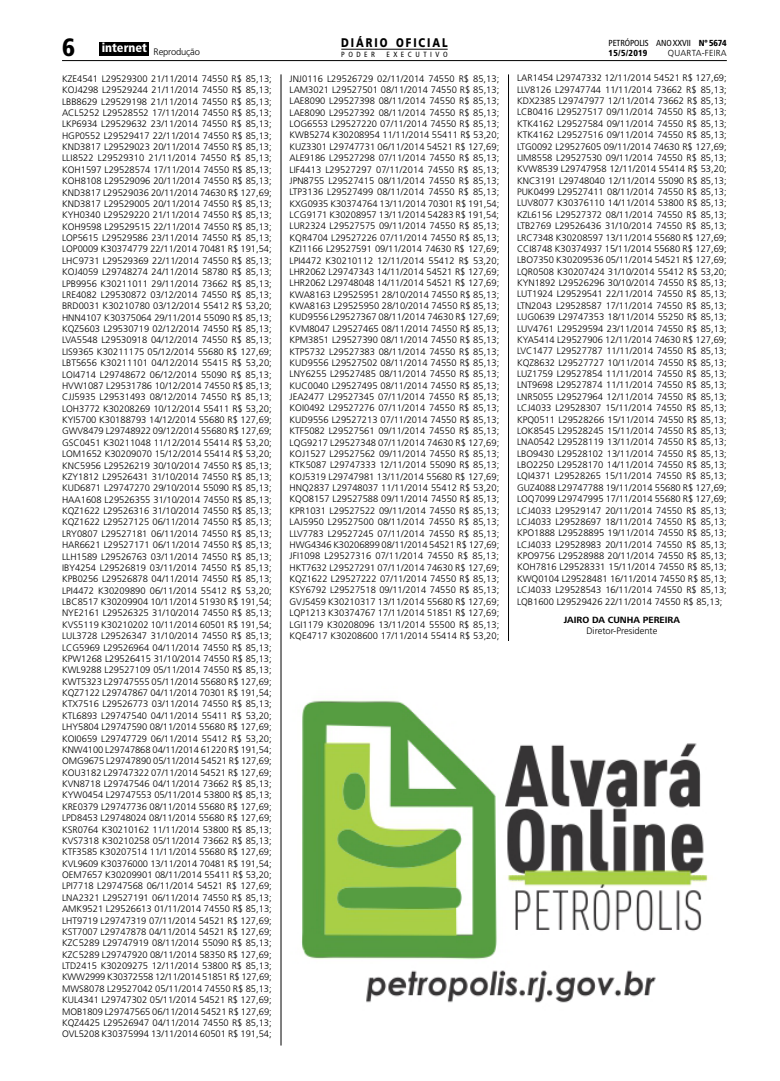
<style>
.page{position:relative;width:780px;height:1081px;background:#fff}
.page>*{position:absolute;margin:0;border:0;box-sizing:border-box;transform-origin:0 0}
.t1{font:900 condensed 25px "Frutiger";color:#000}
.t2{font:900 12.5px "Frutiger";letter-spacing:.19em;color:#000;scale:.8 1}
.t3{font:900 condensed 12.5px "Frutiger";color:#fff}
.t4{font:300 9.38px/11.4px "Frutiger";color:#000;text-align:justify}
.t5{font:700 9.38px "Frutiger Next LT";color:#000}
.t6{font:300 9.38px "Frutiger";letter-spacing:-.02em;color:#000}
.t7{font:condensed 8.75px "Frutiger";letter-spacing:-.015em;color:#000}
.t8{font:300 8.75px "Frutiger";letter-spacing:.025em;color:#000}
.t9{font:900 condensed 8.75px "Frutiger";letter-spacing:.025em;color:#000}
.t10{font:condensed 7.5px "Frutiger";letter-spacing:.465em;color:#000}
.s1{font-weight:900}
</style>
<div class="page">
<hr style="left:508px;top:74px;width:1px;height:971px;background:#000">
<hr style="left:281px;top:74px;width:1px;height:971px;background:#000">
<hr style="left:62px;top:60px;width:664px;height:1px;background:#000">
<hr style="left:341px;top:49px;width:106px;height:1px;background:#000">
<div style="left:99px;top:43px;width:50px;height:13px;background:#000"></div>
<div style="left:289px;top:641px;width:437px;height:404px;background:#fff"></div>
<img style="left:302px;top:700px;width:406px;height:303px">
<h2 class="t2" style="left:341px;top:35px;width:134px">DIÁRIO OFICIAL</h2>
<p class="t7" style="left:608px;top:37px;width:120px">PETRÓPOLIS ANO XXVII <span class="s1">Nº 5674</span></p>
<h1 class="t1" style="left:62px;top:32px;width:15px">6</h1>
<h2 class="t3" style="left:102px;top:40px;width:47px">internet</h2>
<p class="t4" style="left:62px;top:73px;width:211px">KZE4541 L29529300 21/11/2014 74550 R$ 85,13; KOJ4298 L29529244 21/11/2014 74550 R$ 85,13; LBB8629 L29529198 21/11/2014 74550 R$ 85,13; ACL5252 L29528552 17/11/2014 74550 R$ 85,13; LKP6934 L29529632 23/11/2014 74550 R$ 85,13; HGP0552 L29529417 22/11/2014 74550 R$ 85,13; KND3817 L29529023 20/11/2014 74550 R$ 85,13; LLI8522 L29529310 21/11/2014 74550 R$ 85,13; KOH1597 L29528574 17/11/2014 74550 R$ 85,13; KOH8108 L29529096 20/11/2014 74550 R$ 85,13; KND3817 L29529036 20/11/2014 74630 R$ 127,69; KND3817 L29529005 20/11/2014 74550 R$ 85,13; KYH0340 L29529220 21/11/2014 74550 R$ 85,13; KOH9598 L29529515 22/11/2014 74550 R$ 85,13; LOP5615 L29529586 23/11/2014 74550 R$ 85,13; LOP0009 K30374779 22/11/2014 70481 R$ 191,54; LHC9731 L29529369 22/11/2014 74550 R$ 85,13; KOJ4059 L29748274 24/11/2014 58780 R$ 85,13; LPB9956 K30211011 29/11/2014 73662 R$ 85,13; LRE4082 L29530872 03/12/2014 74550 R$ 85,13; BRD0031 K30210780 03/12/2014 55412 R$ 53,20; HNN4107 K30375064 29/11/2014 55090 R$ 85,13; KQZ5603 L29530719 02/12/2014 74550 R$ 85,13; LVA5548 L29530918 04/12/2014 74550 R$ 85,13; LIS9365 K30211175 05/12/2014 55680 R$ 127,69; LBT5656 K30211101 04/12/2014 55415 R$ 53,20; LOI4714 L29748672 06/12/2014 55090 R$ 85,13; HVW1087 L29531786 10/12/2014 74550 R$ 85,13; CJJ5935 L29531493 08/12/2014 74550 R$ 85,13; LOH3772 K30208269 10/12/2014 55411 R$ 53,20; KYI5700 K30188793 14/12/2014 55680 R$ 127,69; GWV8479 L29748922 09/12/2014 55680 R$ 127,69; GSC0451 K30211048 11/12/2014 55414 R$ 53,20; LOM1652 K30209070 15/12/2014 55414 R$ 53,20; KNC5956 L29526219 30/10/2014 74550 R$ 85,13; KZY1812 L29526431 31/10/2014 74550 R$ 85,13; KUD6871 L29747270 29/10/2014 55090 R$ 85,13; HAA1608 L29526355 31/10/2014 74550 R$ 85,13; KQZ1622 L29526316 31/10/2014 74550 R$ 85,13; KQZ1622 L29527125 06/11/2014 74550 R$ 85,13; LRY0807 L29527181 06/11/2014 74550 R$ 85,13; HAR6621 L29527171 06/11/2014 74550 R$ 85,13; LLH1589 L29526763 03/11/2014 74550 R$ 85,13; IBY4254 L29526819 03/11/2014 74550 R$ 85,13; KPB0256 L29526878 04/11/2014 74550 R$ 85,13; LPI4472 K30209890 06/11/2014 55412 R$ 53,20; LBC8517 K30209904 10/11/2014 51930 R$ 191,54; NYE2161 L29526325 31/10/2014 74550 R$ 85,13; KVS5119 K30210202 10/11/2014 60501 R$ 191,54; LUL3728 L29526347 31/10/2014 74550 R$ 85,13; LCG5969 L29526964 04/11/2014 74550 R$ 85,13; KPW1268 L29526415 31/10/2014 74550 R$ 85,13; KWL9288 L29527109 05/11/2014 74550 R$ 85,13; KWT5323 L29747555 05/11/2014 55680 R$ 127,69; KQZ7122 L29747867 04/11/2014 70301 R$ 191,54; KTX7516 L29526773 03/11/2014 74550 R$ 85,13; KTL6893 L29747540 04/11/2014 55411 R$ 53,20; LHY5804 L29747590 08/11/2014 55680 R$ 127,69; KOI0659 L29747729 06/11/2014 55412 R$ 53,20; KNW4100 L29747868 04/11/2014 61220 R$ 191,54; OMG9675 L29747890 05/11/2014 54521 R$ 127,69; KOU3182 L29747322 07/11/2014 54521 R$ 127,69; KVN8718 L29747546 04/11/2014 73662 R$ 85,13; KYW0454 L29747553 05/11/2014 53800 R$ 85,13; KRE0379 L29747736 08/11/2014 55680 R$ 127,69; LPD8453 L29748024 08/11/2014 55680 R$ 127,69; KSR0764 K30210162 11/11/2014 53800 R$ 85,13; KVS7318 K30210258 05/11/2014 73662 R$ 85,13; KTF3585 K30207514 11/11/2014 55680 R$ 127,69; KVL9609 K30376000 13/11/2014 70481 R$ 191,54; OEM7657 K30209901 08/11/2014 55411 R$ 53,20; LPI7718 L29747568 06/11/2014 54521 R$ 127,69; LNA2321 L29527191 06/11/2014 74550 R$ 85,13; AMK9521 L29526613 01/11/2014 74550 R$ 85,13; LHT9719 L29747319 07/11/2014 54521 R$ 127,69; KST7007 L29747878 04/11/2014 54521 R$ 127,69; KZC5289 L29747919 08/11/2014 55090 R$ 85,13; KZC5289 L29747920 08/11/2014 58350 R$ 127,69; LTD2415 K30209275 12/11/2014 53800 R$ 85,13; KWW2999 K30372558 12/11/2014 51851 R$ 127,69; MWS8078 L29527042 05/11/2014 74550 R$ 85,13; KUL4341 L29747302 05/11/2014 54521 R$ 127,69; MOB1809 L29747565 06/11/2014 54521 R$ 127,69; KQZ4425 L29526947 04/11/2014 74550 R$ 85,13; OVL5208 K30375994 13/11/2014 60501 R$ 191,54;</p>
<p class="t4" style="left:289px;top:73px;width:211px">JNJ0116 L29526729 02/11/2014 74550 R$ 85,13; LAM3021 L29527501 08/11/2014 74550 R$ 85,13; LAE8090 L29527398 08/11/2014 74550 R$ 85,13; LAE8090 L29527392 08/11/2014 74550 R$ 85,13; LOG6553 L29527220 07/11/2014 74550 R$ 85,13; KWB5274 K30208954 11/11/2014 55411 R$ 53,20; KUZ3301 L29747731 06/11/2014 54521 R$ 127,69; ALE9186 L29527298 07/11/2014 74550 R$ 85,13; LIF4413 L29527297 07/11/2014 74550 R$ 85,13; JPN8755 L29527415 08/11/2014 74550 R$ 85,13; LTP3136 L29527499 08/11/2014 74550 R$ 85,13; KXG0935 K30374764 13/11/2014 70301 R$ 191,54; LCG9171 K30208957 13/11/2014 54283 R$ 191,54; LUR2324 L29527575 09/11/2014 74550 R$ 85,13; KQR4704 L29527226 07/11/2014 74550 R$ 85,13; KZI1166 L29527591 09/11/2014 74630 R$ 127,69; LPI4472 K30210112 12/11/2014 55412 R$ 53,20; LHR2062 L29747343 14/11/2014 54521 R$ 127,69; LHR2062 L29748048 14/11/2014 54521 R$ 127,69; KWA8163 L29525951 28/10/2014 74550 R$ 85,13; KWA8163 L29525950 28/10/2014 74550 R$ 85,13; KUD9556 L29527367 08/11/2014 74630 R$ 127,69; KVM8047 L29527465 08/11/2014 74550 R$ 85,13; KPM3851 L29527390 08/11/2014 74550 R$ 85,13; KTP5732 L29527383 08/11/2014 74550 R$ 85,13; KUD9556 L29527502 08/11/2014 74550 R$ 85,13; LNY6255 L29527485 08/11/2014 74550 R$ 85,13; KUC0040 L29527495 08/11/2014 74550 R$ 85,13; JEA2477 L29527345 07/11/2014 74550 R$ 85,13; KOI0492 L29527276 07/11/2014 74550 R$ 85,13; KUD9556 L29527213 07/11/2014 74550 R$ 85,13; KTF5082 L29527561 09/11/2014 74550 R$ 85,13; LQG9217 L29527348 07/11/2014 74630 R$ 127,69; KOJ1527 L29527562 09/11/2014 74550 R$ 85,13; KTK5087 L29747333 12/11/2014 55090 R$ 85,13; KOJ5319 L29747981 13/11/2014 55680 R$ 127,69; HNQ2837 L29748037 11/11/2014 55412 R$ 53,20; KQO8157 L29527588 09/11/2014 74550 R$ 85,13; KPR1031 L29527522 09/11/2014 74550 R$ 85,13; LAJ5950 L29527500 08/11/2014 74550 R$ 85,13; LLV7783 L29527245 07/11/2014 74550 R$ 85,13; HWG4346 K30206899 08/11/2014 54521 R$ 127,69; JFI1098 L29527316 07/11/2014 74550 R$ 85,13; HKT7632 L29527291 07/11/2014 74630 R$ 127,69; KQZ1622 L29527222 07/11/2014 74550 R$ 85,13; KSY6792 L29527518 09/11/2014 74550 R$ 85,13; GVJ5459 K30210317 13/11/2014 55680 R$ 127,69; LQP1213 K30374767 17/11/2014 51851 R$ 127,69; LGI1179 K30208096 13/11/2014 55500 R$ 85,13; KQE4717 K30208600 17/11/2014 55414 R$ 53,20;</p>
<p class="t4" style="left:517px;top:72px;width:211px">LAR1454 L29747332 12/11/2014 54521 R$ 127,69; LLV8126 L29747744 11/11/2014 73662 R$ 85,13; KDX2385 L29747977 12/11/2014 73662 R$ 85,13; LCB0416 L29527517 09/11/2014 74550 R$ 85,13; KTK4162 L29527584 09/11/2014 74550 R$ 85,13; KTK4162 L29527516 09/11/2014 74550 R$ 85,13; LTG0092 L29527605 09/11/2014 74630 R$ 127,69; LIM8558 L29527530 09/11/2014 74550 R$ 85,13; KVW8539 L29747958 12/11/2014 55414 R$ 53,20; KNC3191 L29748040 12/11/2014 55090 R$ 85,13; PUK0499 L29527411 08/11/2014 74550 R$ 85,13; LUV8077 K30376110 14/11/2014 53800 R$ 85,13; KZL6156 L29527372 08/11/2014 74550 R$ 85,13; LTB2769 L29526436 31/10/2014 74550 R$ 85,13; LRC7348 K30208597 13/11/2014 55680 R$ 127,69; CCI8748 K30374937 15/11/2014 55680 R$ 127,69; LBO7350 K30209536 05/11/2014 54521 R$ 127,69; LQR0508 K30207424 31/10/2014 55412 R$ 53,20; KYN1892 L29526296 30/10/2014 74550 R$ 85,13; LUT1924 L29529541 22/11/2014 74550 R$ 85,13; LTN2043 L29528587 17/11/2014 74550 R$ 85,13; LUG0639 L29747353 18/11/2014 55250 R$ 85,13; LUV4761 L29529594 23/11/2014 74550 R$ 85,13; KYA5414 L29527906 12/11/2014 74630 R$ 127,69; LVC1477 L29527787 11/11/2014 74550 R$ 85,13; KQZ8632 L29527727 10/11/2014 74550 R$ 85,13; LUZ1759 L29527854 11/11/2014 74550 R$ 85,13; LNT9698 L29527874 11/11/2014 74550 R$ 85,13; LNR5055 L29527964 12/11/2014 74550 R$ 85,13; LCJ4033 L29528307 15/11/2014 74550 R$ 85,13; KPQ0511 L29528266 15/11/2014 74550 R$ 85,13; LOK8545 L29528245 15/11/2014 74550 R$ 85,13; LNA0542 L29528119 13/11/2014 74550 R$ 85,13; LBO9430 L29528102 13/11/2014 74550 R$ 85,13; LBO2250 L29528170 14/11/2014 74550 R$ 85,13; LQI4371 L29528265 15/11/2014 74550 R$ 85,13; GUZ4088 L29747788 19/11/2014 55680 R$ 127,69; LOQ7099 L29747995 17/11/2014 55680 R$ 127,69; LCJ4033 L29529147 20/11/2014 74550 R$ 85,13; LCJ4033 L29528697 18/11/2014 74550 R$ 85,13; KPO1888 L29528895 19/11/2014 74550 R$ 85,13; LCJ4033 L29528983 20/11/2014 74550 R$ 85,13; KPO9756 L29528988 20/11/2014 74550 R$ 85,13; KOH7816 L29528331 15/11/2014 74550 R$ 85,13; KWQ0104 L29528481 16/11/2014 74550 R$ 85,13; LCJ4033 L29528543 16/11/2014 74550 R$ 85,13; LQB1600 L29529426 22/11/2014 74550 R$ 85,13;</p>
<p class="t6" style="left:154px;top:47px;width:48px">Reprodução</p>
<p class="t10" style="left:341px;top:50px;width:35px">PODER</p>
<p class="t10" style="left:386px;top:50px;width:63px">EXECUTIVO</p>
<p class="t9" style="left:608px;top:47px;width:40px">15/5/2019</p>
<p class="t8" style="left:667px;top:48px;width:60px">quarta-feira</p>
<p class="t5" style="left:563px;top:615px;width:118px">JAIRO DA CUNHA PEREIRA</p>
<p class="t4" style="left:586px;top:625px;width:73px">Diretor-Presidente</p>
</div>
